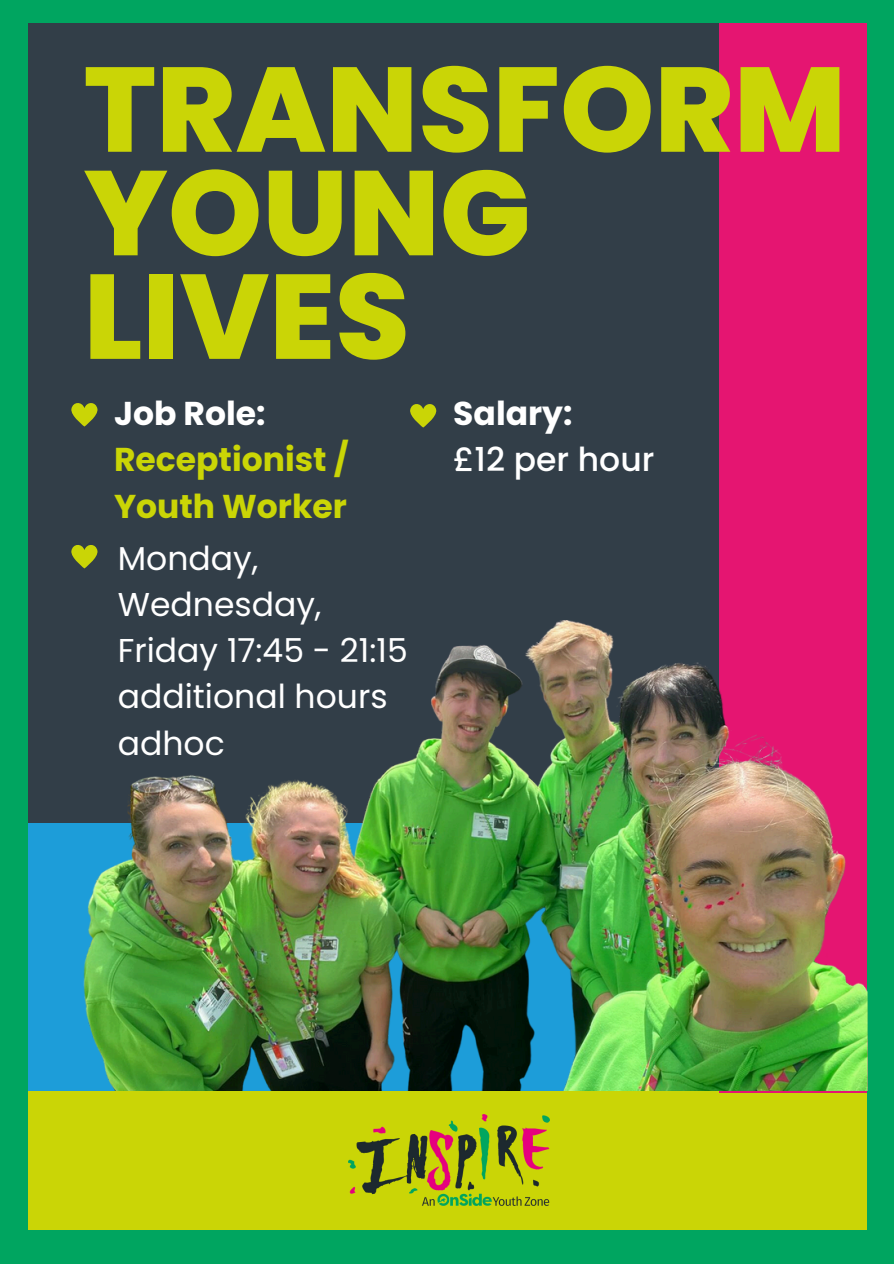
<style>
.page{position:relative;width:894px;height:1264px;background:#fff}
.page>*{position:absolute;margin:0;border:0;box-sizing:border-box;transform-origin:0 0}
.t1{font:800 120px/103.5px "Poppins";color:#cad506}
.t2{font:33px "Poppins";color:#fff}
.t3{font:700 33px/46.2px "Poppins";color:#cad506}
.t4{font:500 33px/46.2px "Poppins";color:#fff}
.s1{color:#fff}
.s2{font-weight:700}
</style>
<div class="page">
<div style="left:0;top:0;width:893px;height:1263px;background:#323e48"></div>
<div style="left:28px;top:823px;width:632px;height:268px;background:#1d9dd9"></div>
<div style="left:0;top:1090px;width:893px;height:173px;background:#cad506"></div>
<div style="left:718px;top:0;width:175px;height:1092px;background:#e51571"></div>
<div style="left:866px;top:0;width:27px;height:1263px;background:#00a560"></div>
<div style="left:0;top:0;width:893px;height:23px;background:#00a560"></div>
<div style="left:0;top:1230px;width:893px;height:33px;background:#00a560"></div>
<img style="left:348px;top:1114px;width:201px;height:91px">
<div style="left:0;top:0;width:28px;height:1263px;background:#00a560"></div>
<svg style="left:71px;top:403px;width:27px;height:23px"></svg>
<svg style="left:410px;top:404px;width:27px;height:23px"></svg>
<svg style="left:71px;top:545px;width:27px;height:23px"></svg>
<img style="left:84px;top:620px;width:783px;height:470px">
<h2 class="t1" style="left:84px;top:58px;width:763px">TRANSFORM<br>YOUNG<br>LIVES</h2>
<h1 class="t3" style="left:114px;top:390px;width:236px"><span class="s1">Job Role:<br></span>Receptionist /<br>Youth Worker</h1>
<p class="t2" style="left:118px;top:535px;width:142px">Monday,</p>
<p class="t2" style="left:118px;top:581px;width:205px">Wednesday,</p>
<p class="t2" style="left:118px;top:627px;width:291px">Friday 17:45 - 21:15</p>
<p class="t2" style="left:118px;top:673px;width:271px">additional hours</p>
<p class="t2" style="left:118px;top:720px;width:108px">adhoc</p>
<h2 class="t4" style="left:453px;top:390px;width:203px"><span class="s2">Salary:<br></span>£12 per hour</h2>
</div>
